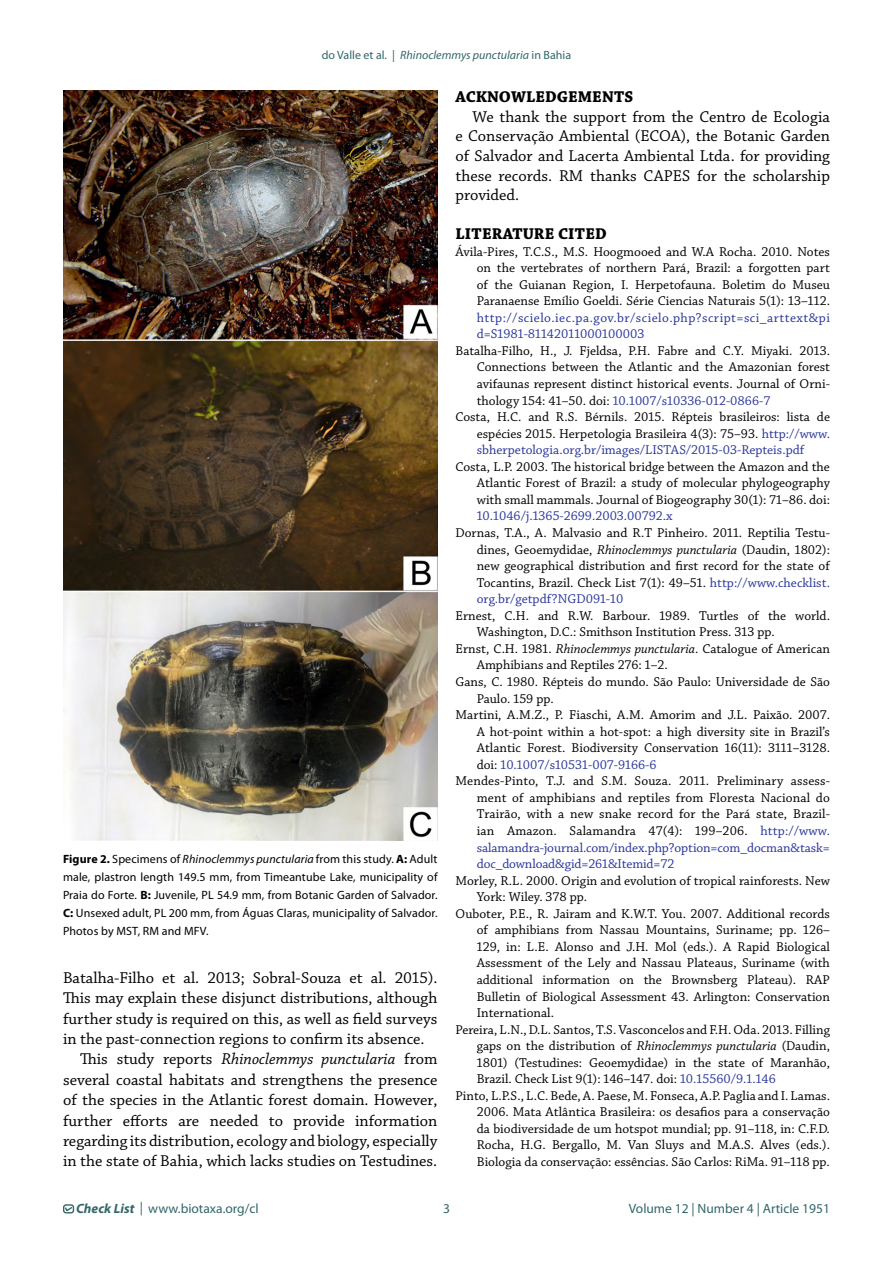
<style>
.page{position:relative;width:893px;height:1263px;background:#fff}
.page>*{position:absolute;margin:0;border:0;box-sizing:border-box;transform-origin:0 0}
.t1{font:16.5px/19.5px "Chaparral Pro";color:#000;text-align:justify}
.t2{font:italic 16.5px "Chaparral Pro";color:#000}
.t3{font:700 16.5px "Chaparral Pro";letter-spacing:.005em;color:#000}
.t4{font:13.5px/16.5px "Chaparral Pro";color:#000;text-align:justify}
.t5{font:13.5px "Chaparral Pro";color:#293699}
.t6{font:13.5px/16.5px "Chaparral Pro";letter-spacing:.035em;color:#293699}
.t7{font:13.5px "Myriad Pro";color:#336769}
.t8{font:12px/18px "Myriad Pro";letter-spacing:.01em;color:#000;text-align:justify}
.t9{font:italic 12px "Myriad Pro";color:#336769}
.s1{font-style:normal}
.s2{font-weight:700}
.s3{font-style:italic}
.s4{color:#000}
.s5{color:#293699}
.s6{font-weight:700;font-style:italic}
</style>
<div class="page">
<div style="left:63px;top:1204px;width:11px;height:9px;border:1px solid #336767;border-radius:2px"></div>
<svg style="left:64px;top:1206px;width:9px;height:6px"></svg>
<img style="left:63px;top:90px;width:374px;height:751px">
<p class="t9" style="left:322px;top:47px;width:251px"><span class="s1">do Valle et al. |</span> Rhinoclemmys punctularia <span class="s1">in Bahia</span></p>
<p class="t8" style="left:63px;top:849px;width:376px"><span class="s2">Figure 2.</span> Specimens of <span class="s3">Rhinoclemmys punctularia</span> from this study. <span class="s2">A:</span> Adult male, plastron length 149.5 mm, from Timeantube Lake, municipality of Praia do Forte. <span class="s2">B:</span> Juvenile, PL 54.9 mm, from Botanic Garden of Salvador.<br><span class="s2">C:</span> Unsexed adult, PL 200 mm, from Águas Claras, municipality of Salvador.<br>Photos by MST, RM and MFV.</p>
<p class="t1" style="left:63px;top:968px;width:376px">Batalha-Filho et al. 2013; Sobral-Souza et al. 2015).</p>
<p class="t1" style="left:63px;top:989px;width:376px">This may explain these disjunct distributions, although</p>
<p class="t1" style="left:63px;top:1009px;width:376px">further study is required on this, as well as field surveys</p>
<p class="t1" style="left:63px;top:1030px;width:363px">in the past-connection regions to confirm its absence.</p>
<p class="t2" style="left:80px;top:1050px;width:359px"><span class="s1">This study reports</span> Rhinoclemmys punctularia <span class="s1">from</span></p>
<p class="t1" style="left:63px;top:1070px;width:376px">several coastal habitats and strengthens the presence</p>
<p class="t1" style="left:63px;top:1091px;width:376px">of the species in the Atlantic forest domain. However,</p>
<p class="t1" style="left:63px;top:1111px;width:376px">further efforts are needed to provide information</p>
<p class="t1" style="left:63px;top:1131px;width:376px">regarding its distribution, ecology and biology, especially</p>
<p class="t1" style="left:63px;top:1152px;width:376px">in the state of Bahia, which lacks studies on Testudines.</p>
<p class="t3" style="left:455px;top:87px;width:179px">ACKNOWLEDGEMENTS</p>
<p class="t1" style="left:455px;top:108px;width:376px;text-indent:17px">We thank the support from the Centro de Ecologia e Conservação Ambiental (ECOA), the Botanic Garden of Salvador and Lacerta Ambiental Ltda. for providing these records. RM thanks CAPES for the scholarship provided.</p>
<p class="t3" style="left:455px;top:224px;width:153px">LITERATURE CITED</p>
<p class="t4" style="left:477px;top:244px;width:355px;text-indent:-21px">Ávila-Pires, T.C.S., M.S. Hoogmooed and W.A Rocha. 2010. Notes on the vertebrates of northern Pará, Brazil: a forgotten part of the Guianan Region, I. Herpetofauna. Boletim do Museu Paranaense Emílio Goeldi. Série Ciencias Naturais 5(1): 13–112.</p>
<p class="t6" style="left:477px;top:310px;width:355px">http://scielo.iec.pa.gov.br/scielo.php?script=sci_arttext&amp;pi d=S1981-81142011000100003</p>
<p class="t4" style="left:455px;top:343px;width:376px">Batalha-Filho, H., J. Fjeldsa, P.H. Fabre and C.Y. Miyaki. 2013.</p>
<p class="t4" style="left:477px;top:359px;width:355px">Connections between the Atlantic and the Amazonian forest</p>
<p class="t4" style="left:477px;top:376px;width:355px">avifaunas represent distinct historical events. Journal of Orni-</p>
<p class="t5" style="left:477px;top:393px;width:295px"><span class="s4">thology 154: 41–50. doi:</span> 10.1007/s10336-012-0866-7</p>
<p class="t4" style="left:455px;top:409px;width:376px">Costa, H.C. and R.S. Bérnils. 2015. Répteis brasileiros: lista de</p>
<p class="t4" style="left:477px;top:426px;width:355px">espécies 2015. Herpetologia Brasileira 4(3): 75–93. <span class="s5">http://www.</span></p>
<p class="t5" style="left:477px;top:442px;width:329px">sbherpetologia.org.br/images/LISTAS/2015-03-Repteis.pdf</p>
<p class="t4" style="left:477px;top:459px;width:355px;text-indent:-21px">Costa, L.P. 2003. The historical bridge between the Amazon and the Atlantic Forest of Brazil: a study of molecular phylogeography with small mammals. Journal of Biogeography 30(1): 71–86. doi:</p>
<p class="t5" style="left:477px;top:509px;width:197px">10.1046/j.1365-2699.2003.00792.x</p>
<p class="t4" style="left:477px;top:525px;width:355px;text-indent:-21px">Dornas, T.A., A. Malvasio and R.T Pinheiro. 2011. Reptilia Testu&shy;dines, Geoemydidae, <span class="s3">Rhinoclemmys punctularia</span> (Daudin, 1802): new geographical distribution and first record for the state of Tocantins, Brazil. Check List 7(1): 49–51. <span class="s5">http://www.checklist. org.br/getpdf?NGD091-10</span></p>
<p class="t4" style="left:455px;top:608px;width:376px">Ernest, C.H. and R.W. Barbour. 1989. Turtles of the world.</p>
<p class="t4" style="left:477px;top:624px;width:299px">Washington, D.C.: Smithson Institution Press. 313 pp.</p>
<p class="t4" style="left:455px;top:641px;width:376px">Ernst, C.H. 1981. <span class="s3">Rhinoclemmys punctularia</span>. Catalogue of American</p>
<p class="t4" style="left:477px;top:657px;width:192px">Amphibians and Reptiles 276: 1–2.</p>
<p class="t4" style="left:455px;top:674px;width:376px">Gans, C. 1980. Répteis do mundo. São Paulo: Universidade de São</p>
<p class="t4" style="left:477px;top:690px;width:78px">Paulo. 159 pp.</p>
<p class="t4" style="left:455px;top:707px;width:376px">Martini, A.M.Z., P. Fiaschi, A.M. Amorim and J.L. Paixão. 2007.</p>
<p class="t4" style="left:477px;top:724px;width:355px">A hot-point within a hot-spot: a high diversity site in Brazil’s</p>
<p class="t4" style="left:477px;top:740px;width:355px">Atlantic Forest. Biodiversity Conservation 16(11): 3111–3128.</p>
<p class="t5" style="left:477px;top:757px;width:181px"><span class="s4">doi:</span> 10.1007/s10531-007-9166-6</p>
<p class="t4" style="left:455px;top:773px;width:376px">Mendes-Pinto, T.J. and S.M. Souza. 2011. Preliminary assess-</p>
<p class="t4" style="left:477px;top:790px;width:355px">ment of amphibians and reptiles from Floresta Nacional do</p>
<p class="t4" style="left:477px;top:806px;width:355px">Trairão, with a new snake record for the Pará state, Brazil-</p>
<p class="t4" style="left:477px;top:823px;width:355px">ian Amazon. Salamandra 47(4): 199–206. <span class="s5">http://www.</span></p>
<p class="t5" style="left:477px;top:840px;width:355px">salamandra-journal.com/index.php?option=com_docman&amp;task=</p>
<p class="t5" style="left:477px;top:856px;width:199px">doc_download&amp;gid=261&amp;Itemid=72</p>
<p class="t4" style="left:455px;top:873px;width:376px">Morley, R.L. 2000. Origin and evolution of tropical rainforests. New</p>
<p class="t4" style="left:477px;top:889px;width:112px">York: Wiley. 378 pp.</p>
<p class="t4" style="left:455px;top:906px;width:376px">Ouboter, P.E., R. Jairam and K.W.T. You. 2007. Additional records</p>
<p class="t4" style="left:477px;top:922px;width:355px">of amphibians from Nassau Mountains, Suriname; pp. 126–</p>
<p class="t4" style="left:477px;top:939px;width:355px">129, in: L.E. Alonso and J.H. Mol (eds.). A Rapid Biological</p>
<p class="t4" style="left:477px;top:955px;width:355px">Assessment of the Lely and Nassau Plateaus, Suriname (with</p>
<p class="t4" style="left:477px;top:972px;width:355px">additional information on the Brownsberg Plateau). RAP</p>
<p class="t4" style="left:477px;top:988px;width:355px">Bulletin of Biological Assessment 43. Arlington: Conservation</p>
<p class="t4" style="left:477px;top:1005px;width:79px">International.</p>
<p class="t4" style="left:455px;top:1022px;width:376px">Pereira, L.N., D.L. Santos, T.S. Vasconcelos and F.H. Oda. 2013. Filling</p>
<p class="t4" style="left:477px;top:1038px;width:355px">gaps on the distribution of <span class="s3">Rhinoclemmys punctularia</span> (Daudin,</p>
<p class="t4" style="left:477px;top:1055px;width:355px">1801) (Testudines: Geoemydidae) in the state of Maranhão,</p>
<p class="t4" style="left:477px;top:1071px;width:301px">Brazil. Check List 9(1): 146–147. doi: <span class="s5">10.15560/9.1.146</span></p>
<p class="t4" style="left:455px;top:1088px;width:376px">Pinto, L.P.S., L.C. Bede, A. Paese, M. Fonseca, A.P. Paglia and I. Lamas.</p>
<p class="t4" style="left:477px;top:1104px;width:355px">2006. Mata Atlântica Brasileira: os desafios para a conservação</p>
<p class="t4" style="left:477px;top:1121px;width:355px">da biodiversidade de um hotspot mundial; pp. 91–118, in: C.F.D.</p>
<p class="t4" style="left:477px;top:1137px;width:355px">Rocha, H.G. Bergallo, M. Van Sluys and M.A.S. Alves (eds.).</p>
<p class="t4" style="left:477px;top:1154px;width:355px">Biologia da conservação: essências. São Carlos: RiMa. 91–118 pp.</p>
<p class="t7" style="left:76px;top:1200px;width:184px"><span class="s6">Check List</span> | www.biotaxa.org/cl</p>
<p class="t7" style="left:443px;top:1200px;width:8px">3</p>
<p class="t7" style="left:629px;top:1200px;width:203px">Volume 12 | Number 4 | Article 1951</p>
</div>
